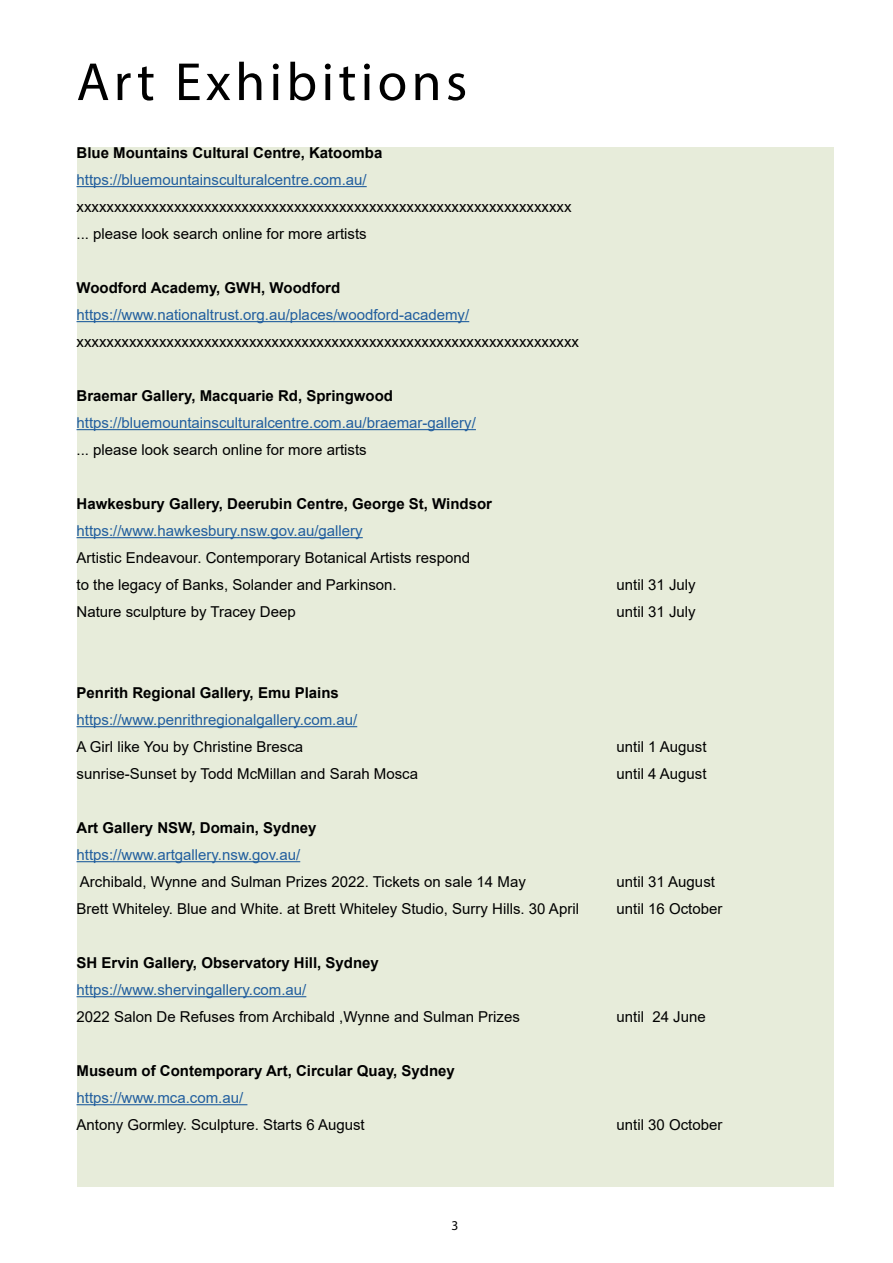
<style>
.page{position:relative;width:893px;height:1263px;background:#fff}
.page>*{position:absolute;margin:0;border:0;box-sizing:border-box;transform-origin:0 0}
.t1{font:54px "Myriad Pro";letter-spacing:.08em;color:#000}
.t2{font:15px/27px "Arial";color:#000}
.t3{font:15px "Arial";color:#215e9e}
.t4{font:700 15px "Arial";color:#000}
.t5{font:13.5px "Myriad Pro";color:#000}
</style>
<div class="page">
<div style="left:77px;top:147px;width:756px;height:1039px;background:#e7ecda"></div>
<hr style="left:77px;top:186px;width:290px;height:1px;background:#215e9e">
<hr style="left:77px;top:321px;width:392px;height:1px;background:#215e9e">
<hr style="left:77px;top:429px;width:399px;height:1px;background:#215e9e">
<hr style="left:77px;top:537px;width:286px;height:1px;background:#215e9e">
<hr style="left:77px;top:726px;width:280px;height:1px;background:#215e9e">
<hr style="left:77px;top:861px;width:223px;height:1px;background:#215e9e">
<hr style="left:77px;top:996px;width:229px;height:1px;background:#215e9e">
<hr style="left:77px;top:1104px;width:170px;height:1px;background:#215e9e">
<h1 class="t1" style="left:77px;top:49px;width:392px">Art Exhibitions</h1>
<p class="t4" style="left:77px;top:142px;width:307px">Blue Mountains Cultural Centre, Katoomba</p>
<p class="t3" style="left:77px;top:169px;width:292px">https://bluemountainsculturalcentre.com.au/</p>
<p class="t2" style="left:77px;top:193px;width:496px">xxxxxxxxxxxxxxxxxxxxxxxxxxxxxxxxxxxxxxxxxxxxxxxxxxxxxxxxxxxxxxxxxx ... please look search online for more artists</p>
<p class="t4" style="left:77px;top:277px;width:265px">Woodford Academy, GWH, Woodford</p>
<p class="t3" style="left:77px;top:304px;width:394px">https://www.nationaltrust.org.au/places/woodford-academy/</p>
<p class="t2" style="left:77px;top:328px;width:504px">xxxxxxxxxxxxxxxxxxxxxxxxxxxxxxxxxxxxxxxxxxxxxxxxxxxxxxxxxxxxxxxxxxx</p>
<p class="t4" style="left:77px;top:385px;width:318px">Braemar Gallery, Macquarie Rd, Springwood</p>
<p class="t3" style="left:77px;top:412px;width:401px">https://bluemountainsculturalcentre.com.au/braemar-gallery/</p>
<p class="t2" style="left:77px;top:436px;width:292px">... please look search online for more artists</p>
<p class="t4" style="left:77px;top:493px;width:417px">Hawkesbury Gallery, Deerubin Centre, George St, Windsor</p>
<p class="t3" style="left:77px;top:520px;width:288px">https://www.hawkesbury.nsw.gov.au/gallery</p>
<p class="t2" style="left:77px;top:544px;width:395px">Artistic Endeavour. Contemporary Botanical Artists respond to the legacy of Banks, Solander and Parkinson.</p>
<p class="t2" style="left:617px;top:571px;width:81px">until 31 July</p>
<p class="t2" style="left:77px;top:598px;width:221px">Nature sculpture by Tracey Deep</p>
<p class="t2" style="left:617px;top:598px;width:81px">until 31 July</p>
<p class="t4" style="left:77px;top:682px;width:264px">Penrith Regional Gallery, Emu Plains</p>
<p class="t3" style="left:77px;top:709px;width:282px">https://www.penrithregionalgallery.com.au/</p>
<p class="t2" style="left:77px;top:733px;width:228px">A Girl like You by Christine Bresca</p>
<p class="t2" style="left:617px;top:733px;width:92px">until 1 August</p>
<p class="t2" style="left:77px;top:760px;width:343px">sunrise-Sunset by Todd McMillan and Sarah Mosca</p>
<p class="t2" style="left:617px;top:760px;width:92px">until 4 August</p>
<p class="t4" style="left:77px;top:817px;width:242px">Art Gallery NSW, Domain, Sydney</p>
<p class="t3" style="left:77px;top:844px;width:225px">https://www.artgallery.nsw.gov.au/</p>
<p class="t2" style="left:80px;top:868px;width:447px">Archibald, Wynne and Sulman Prizes 2022. Tickets on sale 14 May</p>
<p class="t2" style="left:617px;top:868px;width:100px">until 31 August</p>
<p class="t2" style="left:77px;top:895px;width:504px">Brett Whiteley. Blue and White. at Brett Whiteley Studio, Surry Hills. 30 April</p>
<p class="t2" style="left:617px;top:895px;width:107px">until 16 October</p>
<p class="t4" style="left:77px;top:952px;width:304px">SH Ervin Gallery, Observatory Hill, Sydney</p>
<p class="t3" style="left:77px;top:979px;width:231px">https://www.shervingallery.com.au/</p>
<p class="t2" style="left:77px;top:1003px;width:445px">2022 Salon De Refuses from Archibald ,Wynne and Sulman Prizes</p>
<p class="t2" style="left:617px;top:1003px;width:91px">until 24 June</p>
<p class="t4" style="left:77px;top:1060px;width:380px">Museum of Contemporary Art, Circular Quay, Sydney</p>
<p class="t3" style="left:77px;top:1087px;width:168px">https://www.mca.com.au/</p>
<p class="t2" style="left:77px;top:1111px;width:290px">Antony Gormley. Sculpture. Starts 6 August</p>
<p class="t2" style="left:617px;top:1111px;width:107px">until 30 October</p>
<p class="t5" style="left:451px;top:1217px;width:8px">3</p>
</div>
